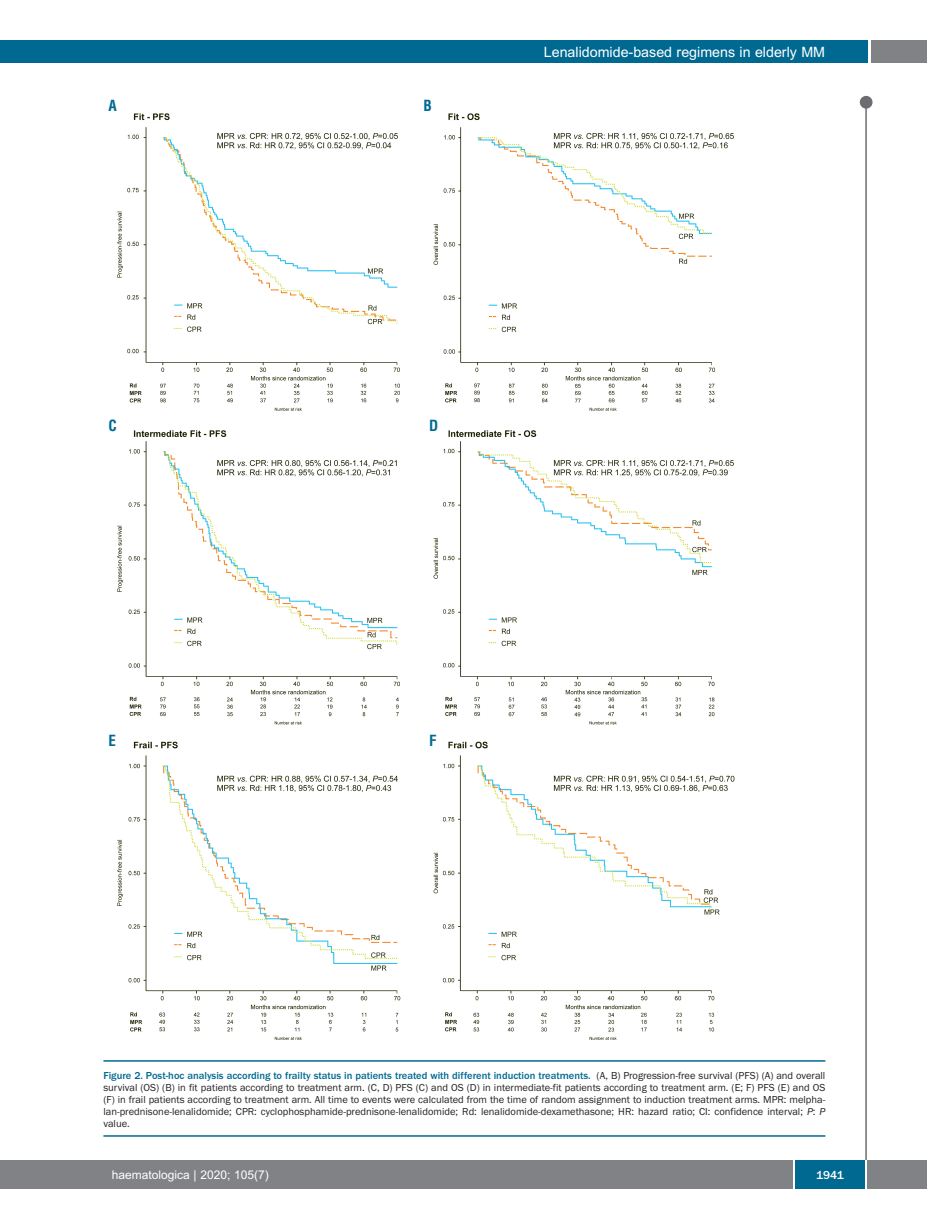
<style>
.page{position:relative;width:927px;height:1225px;background:#fff}
.page>*{position:absolute;margin:0;border:0;box-sizing:border-box;transform-origin:0 0}
.t1{font:700 condensed 15px "Helvetica";color:#006991}
.t2{font:14.25px "Arial";color:#fff}
.t3{font:12px "Arial";color:#fff}
.t4{font:500 12px "Franklin Gothic";color:#fff}
.t5{font:10.5px/12px "Franklin Gothic";color:#231f20;text-align:justify}
.s1{font-weight:500;color:#006991}
.s2{font-style:italic}
</style>
<div class="page">
<div style="left:860px;top:96px;width:12px;height:13px;background:#6c6d70;border-radius:50%"></div>
<hr style="left:865px;top:98px;width:2px;height:1062px;background:#6c6d70">
<div style="left:871px;top:40px;width:56px;height:22px;background:#808285"></div>
<div style="left:18px;top:40px;width:849px;height:22px;background:#006991"></div>
<div style="left:17px;top:1160px;width:910px;height:28px;background:#808285"></div>
<div style="left:795px;top:1160px;width:70px;height:28px;background:#006991"></div>
<hr style="left:793px;top:1160px;width:2px;height:28px;background:#fff">
<hr style="left:865px;top:1160px;width:2px;height:28px;background:#fff">
<div style="left:0;top:40px;width:19px;height:22px;background:#006991"></div>
<div style="left:0;top:1160px;width:18px;height:28px;background:#808285"></div>
<img style="left:117px;top:113px;width:618px;height:927px">
<hr style="left:103px;top:1060px;width:722px;height:1px;background:#006991">
<hr style="left:103px;top:1135px;width:722px;height:1px;background:#006991">
<h1 class="t1" style="left:108px;top:97px;width:10px">A</h1>
<h1 class="t1" style="left:423px;top:97px;width:10px">B</h1>
<h2 class="t2" style="left:544px;top:44px;width:283px">Lenalidomide-based regimens in elderly MM</h2>
<h1 class="t1" style="left:108px;top:417px;width:10px">C</h1>
<h1 class="t1" style="left:429px;top:417px;width:11px">D</h1>
<h1 class="t1" style="left:108px;top:732px;width:9px">E</h1>
<h1 class="t1" style="left:429px;top:732px;width:9px">F</h1>
<p class="t5" style="left:103px;top:1069px;width:723px"><span class="s1">Figure 2. Post-hoc analysis according to frailty status in patients treated with different induction treatments.</span> (A, B) Progression-free survival (PFS) (A) and overall survival (OS) (B) in fit patients according to treatment arm. (C, D) PFS (C) and OS (D) in intermediate-fit patients according to treatment arm. (E; F) PFS (E) and OS (F) in frail patients according to treatment arm. All time to events were calculated from the time of random assignment to induction treatment arms. MPR: melpha&shy;lan-prednisone-lenalidomide; CPR: cyclophosphamide-prednisone-lenalidomide; Rd: lenalidomide-dexamethasone; HR: hazard ratio; CI: confidence interval; <span class="s2">P</span>: <span class="s2">P </span>value.</p>
<p class="t3" style="left:112px;top:1167px;width:158px">haematologica | 2020; 105(7)</p>
<p class="t4" style="left:816px;top:1167px;width:29px">1941</p>
</div>
